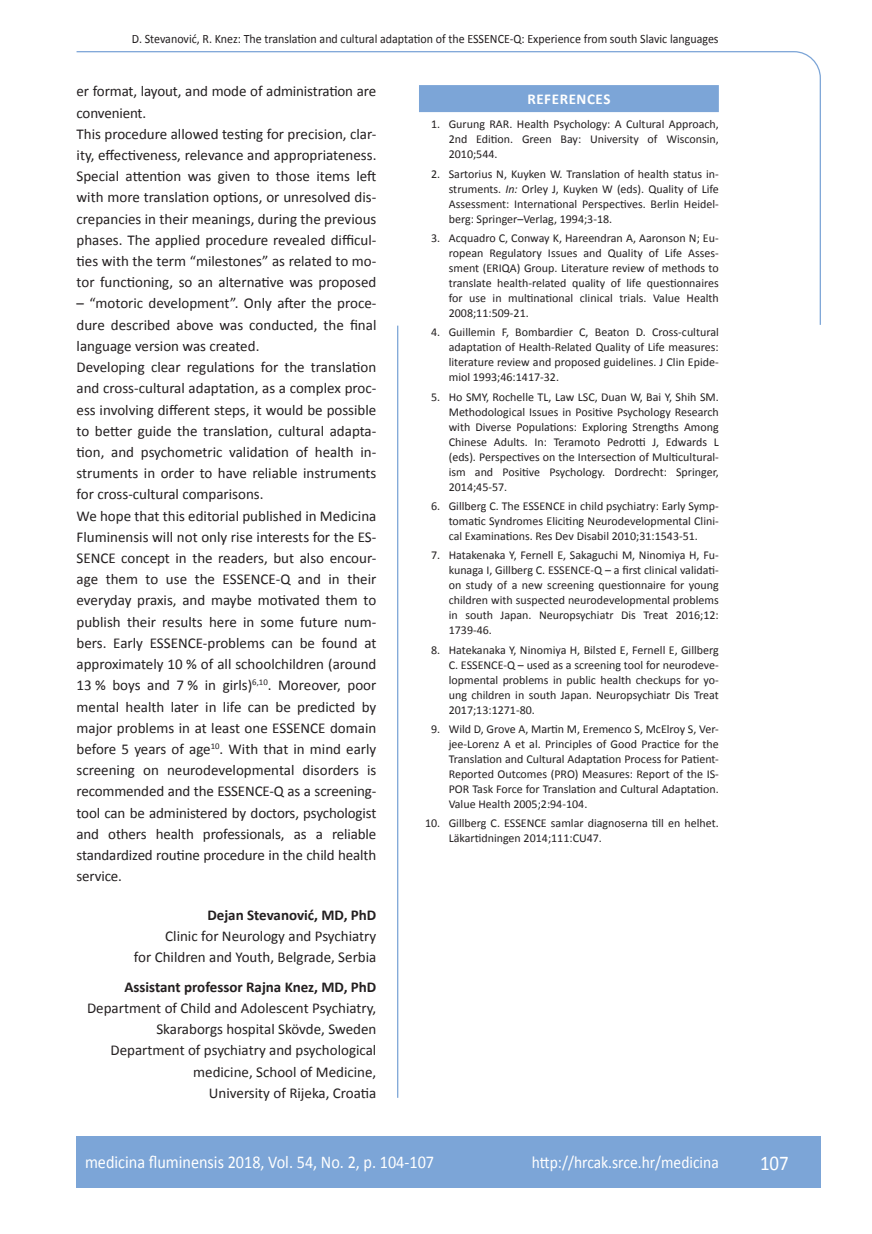
<style>
.page{position:relative;width:872px;height:1234px;background:#fff}
.page>*{position:absolute;margin:0;border:0;box-sizing:border-box;transform-origin:0 0}
.t1{font:21px "Calibri";color:#fff;scale:.9 1}
.t2{font:18px "Calibri";color:#fff;scale:.9 1}
.t3{font:17.25px "Calibri";color:#fff;scale:.9 1}
.t4{font:15px/21.1px "Calibri";color:#231f20}
.t5{font:700 15px "Calibri";color:#231f20}
.t6{font:700 15px "Calibri";color:#fff}
.t7{font:12.75px "Calibri";color:#231f20;scale:.94 1}
.t8{font:12px/15px "Calibri";color:#231f20;text-align:justify}
.s1{font-style:italic}
</style>
<div class="page">
<svg style="left:76px;top:51px;width:745px;height:275px"></svg>
<hr style="left:397px;top:325px;width:1px;height:772px;background:#7ca5d7">
<div style="left:77px;top:1135px;width:744px;height:51px;background:#7ca5d7"></div>
<div style="left:419px;top:85px;width:300px;height:27px;background:#7ca5d7"></div>
<p class="t7" style="left:132px;top:30px;width:625px">D. Stevanović, R. Knez: The translation and cultural adaptation of the ESSENCE-Q: Experience from south Slavic languages</p>
<p class="t4" style="left:77px;top:80px;width:301px">er format, layout, and mode of administration are convenient.<br>This procedure allowed testing for precision, clar&shy;ity, effectiveness, relevance and appropriateness.<br>Special attention was given to those items left with more translation options, or unresolved dis&shy;crepancies in their meanings, during the previous phases. The applied procedure revealed difficul&shy;ties with the term “milestones” as related to mo&shy;tor functioning, so an alternative was proposed</p>
<p class="t4" style="left:77px;top:292px;width:301px">– “motoric development”. Only after the proce&shy;dure described above was conducted, the final language version was created.<br>Developing clear regulations for the translation and cross-cultural adaptation, as a complex proc&shy;ess involving different steps, it would be possible to better guide the translation, cultural adapta&shy;tion, and psychometric validation of health in&shy;struments in order to have reliable instruments for cross-cultural comparisons.<br>We hope that this editorial published in Medicina Fluminensis will not only rise interests for the ES-SENCE concept in the readers, but also encour&shy;age them to use the ESSENCE-Q and in their everyday praxis, and maybe motivated them to publish their results here in some future num&shy;bers. Early ESSENCE-problems can be found at approximately 10 % of all schoolchildren (around 13 % boys and 7 % in girls)<sup>6,10</sup>. Moreover, poor mental health later in life can be predicted by major problems in at least one ESSENCE domain before 5 years of age<sup>10</sup>. With that in mind early screening on neurodevelopmental disorders is recommended and the ESSENCE-Q as a screening&shy;tool can be administered by doctors, psychologist and others health professionals, as a reliable standardized routine procedure in the child health service.</p>
<p class="t5" style="left:207px;top:905px;width:170px">Dejan Stevanović, MD, PhD</p>
<p class="t4" style="left:134px;top:924px;width:244px;text-align:right">Clinic for Neurology and Psychiatry<br>for Children and Youth, Belgrade, Serbia</p>
<p class="t5" style="left:125px;top:977px;width:253px">Assistant professor Rajna Knez, MD, PhD</p>
<p class="t4" style="left:87px;top:996px;width:291px;text-align:right">Department of Child and Adolescent Psychiatry, Skaraborgs hospital Skövde, Sweden Department of psychiatry and psychological medicine, School of Medicine,<br>University of Rijeka, Croatia</p>
<p class="t6" style="left:527px;top:90px;width:19px">References</p>
<p class="t8" style="left:449px;top:116px;width:271px;text-indent:-18px">1. Gurung RAR. Health Psychology: A Cultural Approach, 2nd Edition. Green Bay: University of Wisconsin, 2010;544.</p>
<p class="t8" style="left:449px;top:165px;width:272px;text-indent:-18px">2. Sartorius N, Kuyken W. Translation of health status in&shy;struments. <span class="s1">In:</span> Orley J, Kuyken W (eds). Quality of Life Assessment: International Perspectives. Berlin Heidel&shy;berg: Springer–Verlag, 1994;3-18.</p>
<p class="t8" style="left:449px;top:230px;width:271px;text-indent:-18px">3. Acquadro C, Conway K, Hareendran A, Aaronson N; Eu&shy;ropean Regulatory Issues and Quality of Life Asses&shy;sment (ERIQA) Group. Literature review of methods to translate health-related quality of life questionnaires for use in multinational clinical trials. Value Health 2008;11:509-21.</p>
<p class="t8" style="left:449px;top:324px;width:271px;text-indent:-18px">4. Guillemin F, Bombardier C, Beaton D. Cross-cultural adaptation of Health-Related Quality of Life measures: literature review and proposed guidelines. J Clin Epide&shy;miol 1993;46:1417-32.</p>
<p class="t8" style="left:449px;top:388px;width:272px;text-indent:-18px">5. Ho SMY, Rochelle TL, Law LSC, Duan W, Bai Y, Shih SM.<br>Methodological Issues in Positive Psychology Research with Diverse Populations: Exploring Strengths Among Chinese Adults. In: Teramoto Pedrotti J, Edwards L (eds). Perspectives on the Intersection of Multicultural&shy;ism and Positive Psychology. Dordrecht: Springer, 2014;45-57.</p>
<p class="t8" style="left:449px;top:497px;width:271px;text-indent:-18px">6. Gillberg C. The ESSENCE in child psychiatry: Early Symp&shy;tomatic Syndromes Eliciting Neurodevelopmental Clini&shy;cal Examinations. Res Dev Disabil 2010;31:1543-51.</p>
<p class="t8" style="left:449px;top:547px;width:271px;text-indent:-18px">7. Hatakenaka Y, Fernell E, Sakaguchi M, Ninomiya H, Fu&shy;kunaga I, Gillberg C. ESSENCE-Q – a first clinical validati&shy;on study of a new screening questionnaire for young children with suspected neurodevelopmental problems in south Japan. Neuropsychiatr Dis Treat 2016;12:<br>1739-46.</p>
<p class="t8" style="left:449px;top:641px;width:272px;text-indent:-18px">8. Hatekanaka Y, Ninomiya H, Bilsted E, Fernell E, Gillberg C. ESSENCE-Q – used as a screening tool for neurodeve&shy;lopmental problems in public health checkups for yo&shy;ung children in south Japan. Neuropsychiatr Dis Treat 2017;13:1271-80.</p>
<p class="t8" style="left:449px;top:720px;width:271px;text-indent:-18px">9. Wild D, Grove A, Martin M, Eremenco S, McElroy S, Ver&shy;jee-Lorenz A et al. Principles of Good Practice for the Translation and Cultural Adaptation Process for Patient‐ Reported Outcomes (PRO) Measures: Report of the IS-POR Task Force for Translation and Cultural Adaptation.<br>Value Health 2005;2:94-104.</p>
<p class="t8" style="left:449px;top:814px;width:271px;text-indent:-24px">10. Gillberg C. ESSENCE samlar diagnoserna till en helhet.<br>Läkartidningen 2014;111:CU47.</p>
<h2 class="t2" style="left:85px;top:1150px;width:389px">medicina fluminensis 2018, Vol. 54, No. 2, p. 104-107</h2>
<h3 class="t3" style="left:532px;top:1151px;width:209px">http://hrcak.srce.hr/medicina</h3>
<h1 class="t1" style="left:760px;top:1149px;width:33px">107</h1>
</div>
